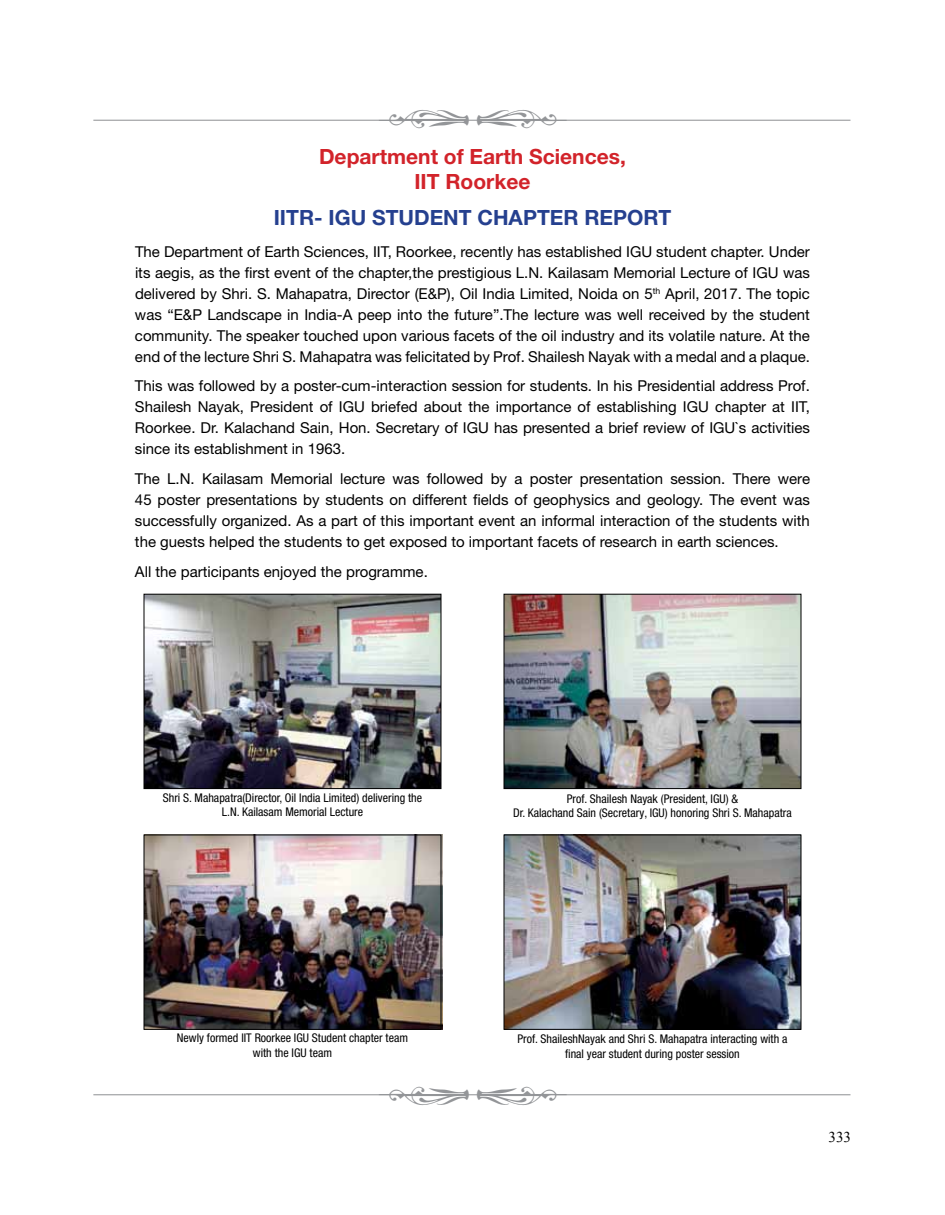
<style>
.page{position:relative;width:945px;height:1215px;background:#fff}
.page>*{position:absolute;margin:0;border:0;box-sizing:border-box;transform-origin:0 0}
.t1{font:45px "Dingbits Three";color:#939598}
.t2{font:700 21px/25.2px "Helvetica Neue LT Pro";color:#d2232a;text-align:center}
.t3{font:700 21px "Helvetica Neue LT Pro";color:#25408f}
.t4{font:15px/21px "Helvetica Neue LT Pro";color:#000;text-align:justify}
.t5{font:15px "Times New Roman";color:#000}
.t6{font:condensed 12px/14.4px "Helvetica Neue LT Pro";color:#000;text-align:center}
</style>
<div class="page">
<img style="left:146px;top:596px;width:293px;height:191px">
<div style="left:144px;top:594px;width:297px;height:195px;border:1px solid #000"></div>
<img style="left:146px;top:835px;width:296px;height:194px">
<div style="left:144px;top:835px;width:297px;height:195px;border:1px solid #000"></div>
<hr style="left:93px;top:120px;width:757px;height:1px;background:#939598">
<hr style="left:93px;top:1094px;width:757px;height:1px;background:#939598">
<img style="left:506px;top:596px;width:293px;height:191px">
<div style="left:504px;top:594px;width:297px;height:195px;border:1px solid #000"></div>
<img style="left:506px;top:837px;width:293px;height:191px">
<div style="left:504px;top:835px;width:297px;height:195px;border:1px solid #000"></div>
<svg style="left:379px;top:1094px;width:188px;height:2px"></svg>
<h1 class="t1" style="left:377px;top:91px;width:191px">y</h1>
<h2 class="t2" style="left:319px;top:143px;width:308px">Department of Earth Sciences,<br>IIT Roorkee</h2>
<h2 class="t3" style="left:274px;top:204px;width:128px">IITR- IGU Stude</h2>
<h2 class="t3" style="left:443px;top:204px;width:109px">nt Chapter</h2>
<h2 class="t3" style="left:584px;top:204px;width:74px">Report</h2>
<p class="t4" style="left:135px;top:241px;width:677px">The Department of Earth Sciences, IIT, Roorkee, recently has established IGU student chapter. Under its aegis, as the first event of the chapter,the prestigious L.N. Kailasam Memorial Lecture of IGU was delivered by Shri. S. Mahapatra, Director (E&amp;P), Oil India Limited, Noida on 5<sup>th</sup> April, 2017. The topic was “E&amp;P Landscape in India-A peep into the future”.The lecture was well received by the student community. The speaker touched upon various facets of the oil industry and its volatile nature. At the end of the lecture Shri S. Mahapatra was felicitated by Prof. Shailesh Nayak with a medal and a plaque.</p>
<p class="t4" style="left:135px;top:375px;width:677px">This was followed by a poster-cum-interaction session for students. In his Presidential address Prof.<br>Shailesh Nayak, President of IGU briefed about the importance of establishing IGU chapter at IIT, Roorkee. Dr. Kalachand Sain, Hon. Secretary of IGU has presented a brief review of IGU`s activities since its establishment in 1963.</p>
<p class="t4" style="left:135px;top:468px;width:677px">The L.N. Kailasam Memorial lecture was followed by a poster presentation session. There were 45 poster presentations by students on different fields of geophysics and geology. The event was successfully organized. As a part of this important event an informal interaction of the students with the guests helped the students to get exposed to important facets of research in earth sciences.</p>
<p class="t4" style="left:135px;top:560px;width:294px">All the participants enjoyed the programme.</p>
<p class="t6" style="left:163px;top:790px;width:261px">Shri S. Mahapatra(Director, Oil India Limited) delivering the<br>L.N. Kailasam Memorial Lecture</p>
<p class="t6" style="left:513px;top:791px;width:280px">Prof. Shailesh Nayak (President, IGU) &amp;<br>Dr. Kalachand Sain (Secretary, IGU) honoring Shri S. Mahapatra</p>
<p class="t6" style="left:177px;top:1031px;width:233px">Newly formed IIT Roorkee IGU Student chapter team with the IGU team</p>
<p class="t6" style="left:518px;top:1032px;width:271px">Prof. ShaileshNayak and Shri S. Mahapatra interacting with a final year student during poster session</p>
<p class="t5" style="left:829px;top:1127px;width:24px">333</p>
</div>
